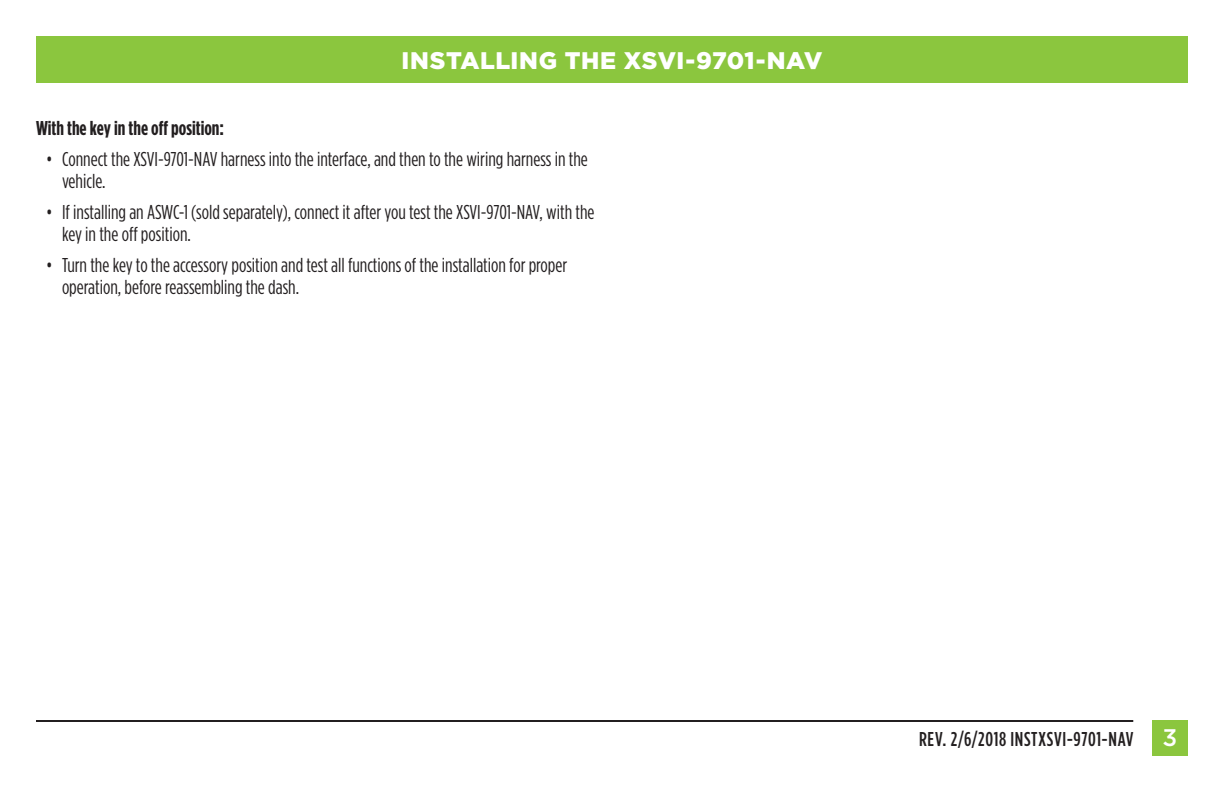
<style>
.page{position:relative;width:1224px;height:792px;background:#fff}
.page>*{position:absolute;margin:0;border:0;box-sizing:border-box;transform-origin:0 0}
.t1{font:900 24px "Gotham";letter-spacing:.02em;color:#fff}
.t2{font:20px/22px "Gotham Condensed";color:#231f20}
.t3{font:500 20px "Gotham Condensed";letter-spacing:.03em;color:#231f20}
.t4{font:700 20px "Gotham Condensed";color:#231f20}
.s1{font-family:"Gotham";font-size:24px;color:#fff}
</style>
<div class="page">
<div style="left:36px;top:36px;width:1152px;height:46px;background:#8bc63e"></div>
<div style="left:1152px;top:720px;width:36px;height:36px;background:#8bc63e"></div>
<hr style="left:36px;top:720px;width:1097px;height:2px;background:#231f20">
<p class="t1" style="left:402px;top:47px;width:422px">INSTALLING THE XSVI-9701-NAV</p>
<p class="t4" style="left:36px;top:117px;width:190px">With the key in the off position:</p>
<p class="t2" style="left:62px;top:148px;width:527px;text-indent:-16px">• Connect the XSVI-9701-NAV harness into the interface, and then to the wiring harness in the vehicle.</p>
<p class="t2" style="left:62px;top:201px;width:534px;text-indent:-16px">• If installing an ASWC-1 (sold separately), connect it after you test the XSVI-9701-NAV, with the key in the off position.</p>
<p class="t2" style="left:62px;top:254px;width:507px;text-indent:-16px">• Turn the key to the accessory position and test all functions of the installation for proper operation, before reassembling the dash.</p>
<p class="t3" style="left:919px;top:728px;width:260px">REV. 2/6/2018 INSTXSVI-9701-NAV <span class="s1">3</span></p>
</div>
